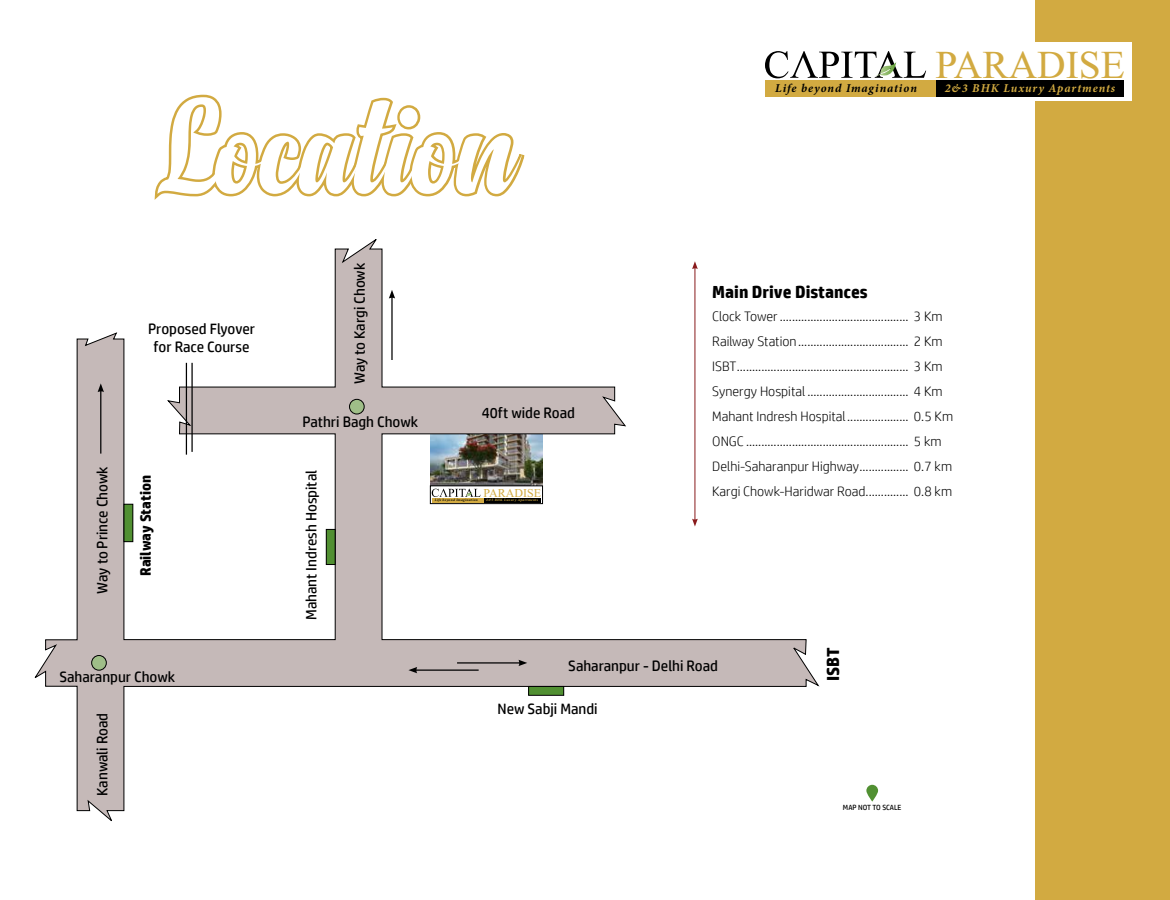
<style>
.page{position:relative;width:1170px;height:900px;background:#fff}
.page>*{position:absolute;margin:0;border:0;box-sizing:border-box;transform-origin:0 0}
.t1{font:137.5px "Anydore";color:#fff}
.t2{font:39.5px "Times New Roman";color:#d2aa41}
.t3{font:700 17.5px "HP Simplified";color:#000}
.t4{font:15px/18px "HP Simplified";color:#000;text-align:center}
.t5{font:700 15px "HP Simplified";color:#000}
.t6{font:300 13.75px/25px "HP Simplified";color:#000}
.t7{font:italic 700 12px "Minion Pro";letter-spacing:.08em;color:#d2aa41}
.t8{font:italic 700 12px "Minion Pro";letter-spacing:.075em;color:#000}
.t9{font:12px "Times New Roman";color:#d2aa41}
.t10{font:7.5px "HP Simplified";color:#000}
.t11{font:italic 700 3.62px "Minion Pro";letter-spacing:.08em;color:#d2aa41}
.t12{font:italic 700 3.62px "Minion Pro";letter-spacing:.075em;color:#000}
</style>
<div class="page">
<div style="left:1035px;top:0;width:135px;height:900px;background:#d2aa41"></div>
<svg style="left:154px;top:94px;width:371px;height:106px"></svg>
<div style="left:758px;top:42px;width:374px;height:58px;background:#fff"></div>
<div style="left:921px;top:81px;width:203px;height:16px;background:#000"></div>
<div style="left:765px;top:81px;width:171px;height:16px;background:#d2aa41"></div>
<svg style="left:765px;top:51px;width:161px;height:28px"></svg>
<svg style="left:34px;top:239px;width:786px;height:582px"></svg>
<div style="left:92px;top:656px;width:14px;height:14px;background:#9fbe88;border-radius:50%"></div>
<div style="left:91px;top:655px;width:16px;height:15px;border:1px solid #000;border-radius:50%"></div>
<div style="left:350px;top:399px;width:14px;height:15px;background:#9fbe88;border-radius:50%"></div>
<div style="left:349px;top:399px;width:16px;height:15px;border:1px solid #000;border-radius:50%"></div>
<div style="left:529px;top:686px;width:35px;height:9px;background:#519032"></div>
<div style="left:528px;top:686px;width:36px;height:10px;border:1px solid #000"></div>
<div style="left:326px;top:529px;width:9px;height:36px;background:#519032"></div>
<div style="left:326px;top:529px;width:9px;height:36px;border:1px solid #000"></div>
<div style="left:124px;top:504px;width:9px;height:38px;background:#519032"></div>
<div style="left:124px;top:504px;width:9px;height:38px;border:1px solid #000"></div>
<hr style="left:186px;top:363px;width:1px;height:92px;background:#000">
<hr style="left:191px;top:363px;width:2px;height:89px;background:#000">
<hr style="left:100px;top:390px;width:1px;height:64px;background:#000">
<svg style="left:98px;top:383px;width:6px;height:9px"></svg>
<hr style="left:391px;top:297px;width:2px;height:63px;background:#000">
<svg style="left:389px;top:290px;width:6px;height:9px"></svg>
<hr style="left:457px;top:662px;width:63px;height:2px;background:#000">
<svg style="left:518px;top:660px;width:9px;height:6px"></svg>
<hr style="left:415px;top:670px;width:64px;height:1px;background:#000">
<svg style="left:408px;top:667px;width:9px;height:6px"></svg>
<hr style="left:695px;top:267px;width:1px;height:254px;background:#891a1c">
<svg style="left:692px;top:261px;width:6px;height:8px"></svg>
<svg style="left:692px;top:519px;width:6px;height:8px"></svg>
<svg style="left:866px;top:785px;width:12px;height:17px"></svg>
<p class="t4" style="left:93px;top:594px;width:129px;rotate:-90deg">Way to Prince Chowk</p>
<h1 class="t1" style="left:160px;top:65px;width:358px">Location</h1>
<p class="t4" style="left:148px;top:319px;width:108px">Proposed Flyover for Race Course</p>
<p class="t4" style="left:351px;top:384px;width:123px;rotate:-90deg">Way to Kargi Chowk</p>
<p class="t4" style="left:302px;top:413px;width:117px">Pathri Bagh Chowk</p>
<p class="t5" style="left:137px;top:576px;width:102px;rotate:-90deg">Railway Station</p>
<p class="t4" style="left:302px;top:620px;width:152px;rotate:-90deg">Mahant Indresh Hospital</p>
<p class="t4" style="left:482px;top:404px;width:95px">40ft wide Road</p>
<p class="t9" style="left:484px;top:485px;width:59px">PARADISE</p>
<p class="t12" style="left:435px;top:498px;width:45px">Life beyond Imagination</p>
<p class="t11" style="left:486px;top:498px;width:53px">2&amp;3 BHK Luxury Apartments</p>
<h2 class="t2" style="left:936px;top:38px;width:191px">PARADISE</h2>
<p class="t8" style="left:775px;top:80px;width:143px">Life beyond Imagination</p>
<p class="t7" style="left:945px;top:80px;width:172px">2&amp;3 BHK Luxury Apartments</p>
<p class="t3" style="left:712px;top:282px;width:157px">Main Drive Distances</p>
<p class="t6" style="left:712px;top:304px;width:242px">Clock Tower.......................................... 3 Km Railway Station.................................... 2 Km ISBT........................................................ 3 Km Synergy Hospital ................................. 4 Km Mahant Indresh Hospital.................... 0.5 Km ONGC ..................................................... 5 km Delhi-Saharanpur Highway................ 0.7 km Kargi Chowk-Haridwar Road.............. 0.8 km</p>
<p class="t4" style="left:59px;top:667px;width:117px">Saharanpur Chowk</p>
<p class="t4" style="left:93px;top:796px;width:84px;rotate:-90deg">Kanwali Road</p>
<p class="t4" style="left:568px;top:657px;width:151px">Saharanpur - Delhi Road</p>
<p class="t4" style="left:498px;top:700px;width:102px">New Sabji Mandi</p>
<p class="t3" style="left:823px;top:681px;width:35px;rotate:-90deg">ISBT</p>
<p class="t10" style="left:843px;top:803px;width:60px">MAP NOT TO SCALE</p>
</div>
